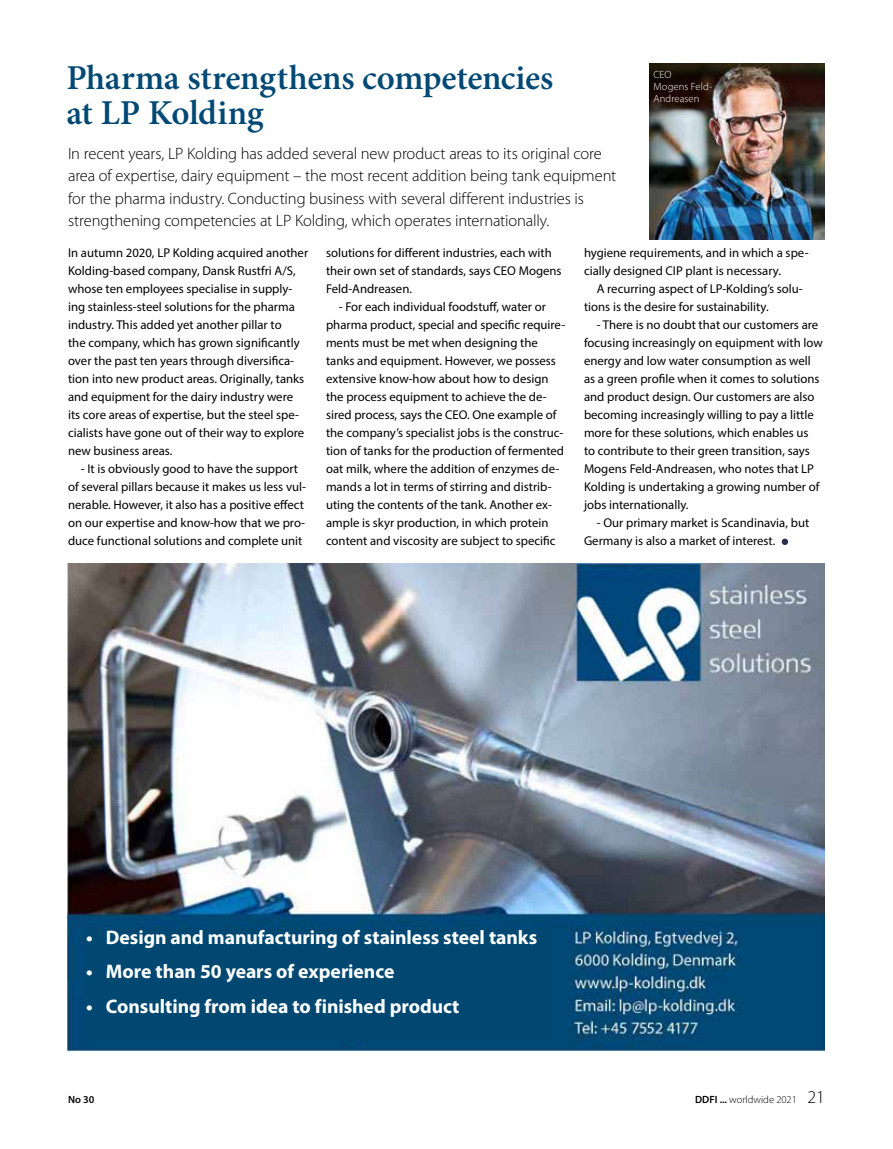
<style>
.page{position:relative;width:893px;height:1149px;background:#fff}
.page>*{position:absolute;margin:0;border:0;box-sizing:border-box;transform-origin:0 0}
.t1{font:600 34.95px/35px "Minion Pro";letter-spacing:-.01em;color:#004974}
.t2{font:700 19.65px "Myriad Pro";letter-spacing:-.005em;color:#fff}
.t3{font:300 16.5px/22.5px "Myriad Pro";letter-spacing:-.01em;color:#000}
.t4{font:12.75px/18px "Myriad Pro";color:#000}
.t5{font:300 10.5px/12px "Myriad Pro";letter-spacing:.01em;color:#fff}
.t6{font:300 10.5px "Myriad Pro";color:#000}
.t7{font:600 10.5px "Myriad Pro";color:#000}
.s1{font-weight:600}
.s2{font-size:18px}
</style>
<div class="page">
<img style="left:67px;top:563px;width:758px;height:487px">
<svg style="left:782px;top:538px;width:6px;height:7px"></svg>
<img style="left:649px;top:64px;width:175px;height:175px">
<div style="left:86px;top:928px;width:466px;height:113px;background:#004871"></div>
<h1 class="t1" style="left:66px;top:60px;width:488px">Pharma strengthens competencies at LP Kolding</h1>
<p class="t3" style="left:68px;top:142px;width:550px">In recent years, LP Kolding has added several new product areas to its original core area of expertise, dairy equipment – the most recent addition being tank equipment for the pharma industry. Conducting business with several different industries is strengthening competencies at LP Kolding, which operates internationally.</p>
<p class="t4" style="left:68px;top:243px;width:242px">In autumn 2020, LP Kolding acquired another Kolding-based company, Dansk Rustfri A/S, whose ten employees specialise in supply&shy;ing stainless-steel solutions for the pharma industry. This added yet another pillar to<br>the company, which has grown significantly over the past ten years through diversifica&shy;tion into new product areas. Originally, tanks and equipment for the dairy industry were its core areas of expertise, but the steel spe&shy;cialists have gone out of their way to explore new business areas.</p>
<p class="t4" style="left:68px;top:459px;width:240px;text-align:center">- It is obviously good to have the support<br>of several pillars because it makes us less vul&shy;nerable. However, it also has a positive effect on our expertise and know-how that we pro&shy;duce functional solutions and complete unit</p>
<p class="t5" style="left:654px;top:68px;width:60px">CEO<br>Mogens Feld-<br>Andreasen</p>
<p class="t4" style="left:326px;top:243px;width:237px">solutions for different industries, each with their own set of standards, says CEO Mogens<br>Feld-Andreasen.</p>
<p class="t4" style="left:326px;top:297px;width:241px;text-indent:13px">- For each individual foodstuff, water or pharma product, special and specific require&shy;ments must be met when designing the tanks and equipment. However, we possess extensive know-how about how to design the process equipment to achieve the de&shy;sired process, says the CEO. One example of the company’s specialist jobs is the construc&shy;tion of tanks for the production of fermented oat milk, where the addition of enzymes de&shy;mands a lot in terms of stirring and distrib&shy;uting the contents of the tank. Another ex&shy;ample is skyr production, in which protein content and viscosity are subject to specific</p>
<p class="t4" style="left:584px;top:243px;width:226px">hygiene requirements, and in which a spe&shy;cially designed CIP plant is necessary.</p>
<p class="t4" style="left:584px;top:279px;width:220px;text-indent:13px">A recurring aspect of LP-Kolding’s solu&shy;tions is the desire for sustainability.</p>
<p class="t4" style="left:584px;top:315px;width:240px;text-indent:13px">- There is no doubt that our customers are focusing increasingly on equipment with low energy and low water consumption as well as a green profile when it comes to solutions and product design. Our customers are also becoming increasingly willing to pay a little more for these solutions, which enables us to contribute to their green transition, says Mogens Feld-Andreasen, who notes that LP Kolding is undertaking a growing number of jobs internationally.</p>
<p class="t4" style="left:584px;top:513px;width:227px;text-indent:13px">- Our primary market is Scandinavia, but<br>Germany is also a market of interest.</p>
<h2 class="t2" style="left:86px;top:924px;width:453px">• Design and manufacturing of stainless steel tanks</h2>
<h2 class="t2" style="left:86px;top:958px;width:310px">• More than 50 years of experience</h2>
<h2 class="t2" style="left:86px;top:992px;width:375px">• Consulting from idea to finished product</h2>
<p class="t7" style="left:68px;top:1093px;width:28px">No 30</p>
<p class="t6" style="left:695px;top:1093px;width:131px"><span class="s1">DDFI ...</span> worldwide 2021 <span class="s2">21</span></p>
</div>
